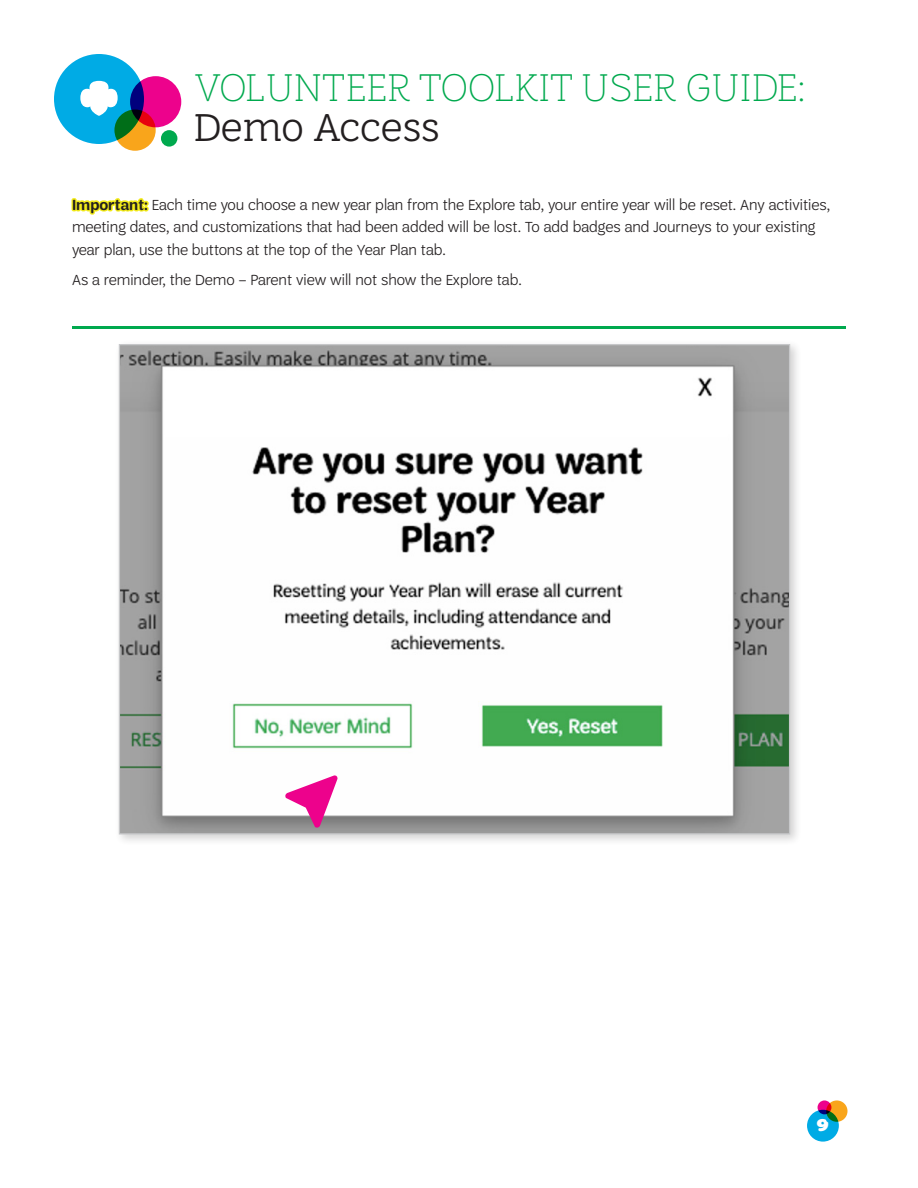
<style>
.page{position:relative;width:918px;height:1188px;background:#fff}
.page>*{position:absolute;margin:0;border:0;box-sizing:border-box;transform-origin:0 0}
.t1{font:100 42px "Trefoil Slab";letter-spacing:.01em;color:#00a94e}
.t2{font:300 42px "Trefoil Slab";color:#231f20}
.t3{font:900 18px "Trefoil Slab";color:#fff}
.BODY_COPY{font:300 15.75px/22.5px "Trefoil Sans";color:#231f20}
.s1{font-weight:600;color:#f4ec1a}
</style>
<div class="page">
<div style="left:161px;top:130px;width:16px;height:17px;background:#00a94e;border-radius:50%"></div>
<div style="left:54px;top:54px;width:90px;height:90px;background:#00abe5;border-radius:50%"></div>
<svg style="left:80px;top:81px;width:38px;height:35px"></svg>
<svg style="left:114px;top:110px;width:42px;height:41px"></svg>
<svg style="left:130px;top:76px;width:51px;height:51px;background:#c0047d"></svg>
<div style="left:807px;top:1110px;width:32px;height:32px;background:#00abe5;border-radius:50%"></div>
<svg style="left:818px;top:1100px;width:13px;height:14px"></svg>
<svg style="left:826px;top:1100px;width:22px;height:22px"></svg>
<hr style="left:72px;top:326px;width:774px;height:3px;background:#00a94e">
<div style="left:114px;top:339px;width:688px;height:507px;background:#231f20;opacity:.2"></div>
<img style="left:121px;top:346px;width:667px;height:487px">
<svg style="left:284px;top:775px;width:54px;height:53px"></svg>
<h1 class="t1" style="left:194px;top:65px;width:613px">VOLUNTEER TOOLKIT USER GUIDE:</h1>
<h1 class="t2" style="left:194px;top:104px;width:248px">Demo Access</h1>
<p class="BODY_COPY" style="left:72px;top:193px;width:760px"><span class="s1">Important:</span> Each time you choose a new year plan from the Explore tab, your entire year will be reset. Any activities, meeting dates, and customizations that had been added will be lost. To add badges and Journeys to your existing year plan, use the buttons at the top of the Year Plan tab.</p>
<p class="BODY_COPY" style="left:72px;top:268px;width:451px">As a reminder, the Demo – Parent view will not show the Explore tab.</p>
<p class="t3" style="left:817px;top:1115px;width:13px">9</p>
</div>
